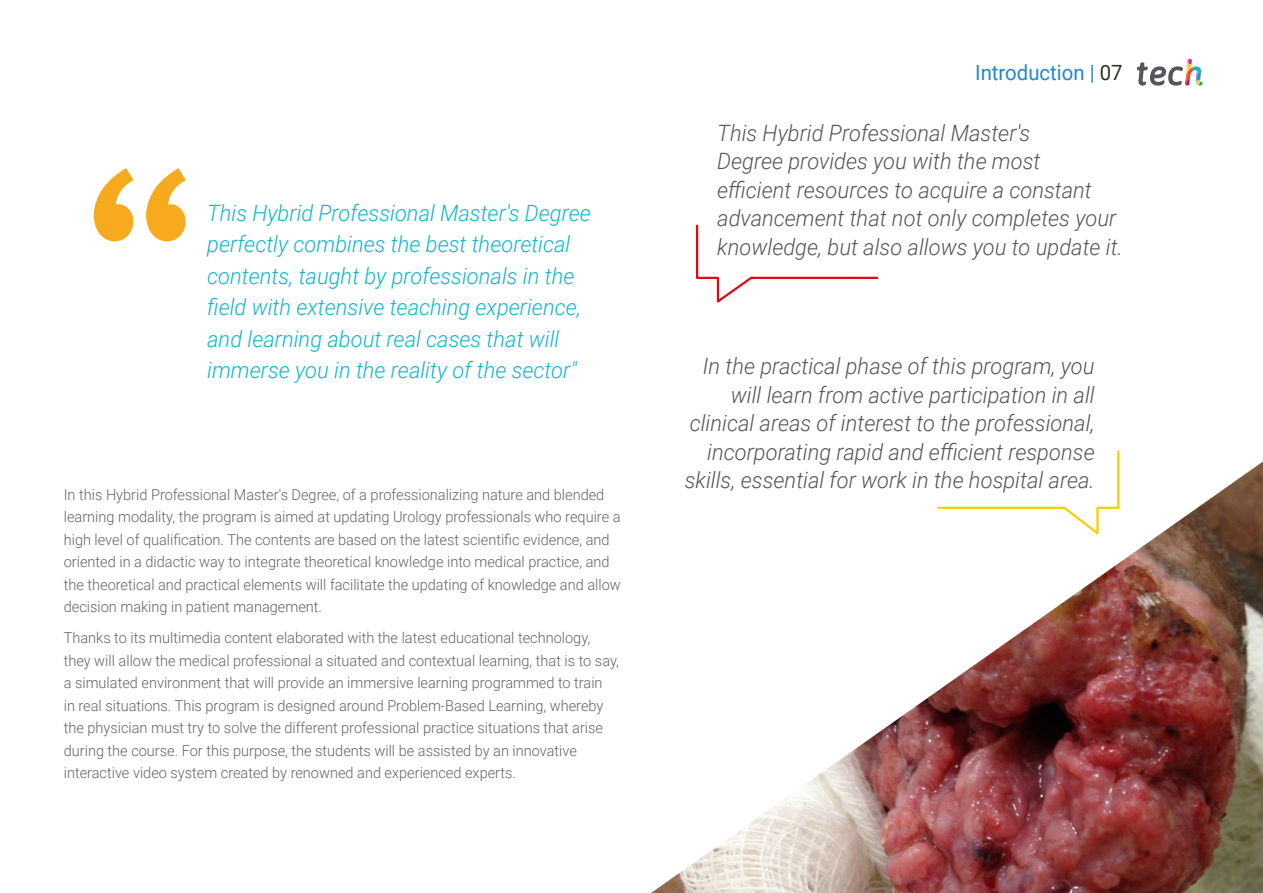
<style>
.page{position:relative;width:1263px;height:893px;background:#fff}
.page>*{position:absolute;margin:0;border:0;box-sizing:border-box;transform-origin:0 0}
.t1{font:italic 300 22.5px/28.5px "Roboto";color:#52555b;text-align:right}
.t2{font:italic 300 22.5px/31.5px "Roboto";color:#0fb6cf}
.t3{font:21px "Roboto";color:#2488c9}
.t4{font:300 15px/22.5px "Roboto";color:#61646a}
.s1{color:#312e20}
</style>
<div class="page">
<svg style="left:1137px;top:59px;width:65px;height:27px"></svg>
<svg style="left:94px;top:168px;width:92px;height:73px"></svg>
<img style="left:651px;top:461px;width:612px;height:432px">
<svg style="left:935px;top:450px;width:185px;height:88px"></svg>
<svg style="left:696px;top:224px;width:183px;height:79px"></svg>
<p class="t2" style="left:207px;top:196px;width:385px">This Hybrid Professional Master's Degree perfectly combines the best theoretical contents, taught by professionals in the field with extensive teaching experience, and learning about real cases that will immerse you in the reality of the sector"</p>
<p class="t4" style="left:64px;top:482px;width:558px">In this Hybrid Professional Master's Degree, of a professionalizing nature and blended learning modality, the program is aimed at updating Urology professionals who require a high level of qualification. The contents are based on the latest scientific evidence, and oriented in a didactic way to integrate theoretical knowledge into medical practice, and the theoretical and practical elements will facilitate the updating of knowledge and allow decision making in patient management.</p>
<p class="t4" style="left:64px;top:626px;width:557px">Thanks to its multimedia content elaborated with the latest educational technology, they will allow the medical professional a situated and contextual learning, that is to say, a simulated environment that will provide an immersive learning programmed to train<br>in real situations. This program is designed around Problem-Based Learning, whereby the physician must try to solve the different professional practice situations that arise during the course. For this purpose, the students will be assisted by an innovative interactive video system created by renowned and experienced experts.</p>
<h2 class="t3" style="left:975px;top:57px;width:149px">Introduction | <span class="s1">07</span></h2>
<h1 class="t1" style="left:717px;top:118px;width:407px;text-align:left">This Hybrid Professional Master's<br>Degree provides you with the most<br>efficient resources to acquire a constant advancement that not only completes your knowledge, but also allows you to update it.</h1>
<h1 class="t1" style="left:685px;top:351px;width:411px">In the practical phase of this program, you will learn from active participation in all clinical areas of interest to the professional, incorporating rapid and efficient response skills, essential for work in the hospital area.</h1>
</div>
